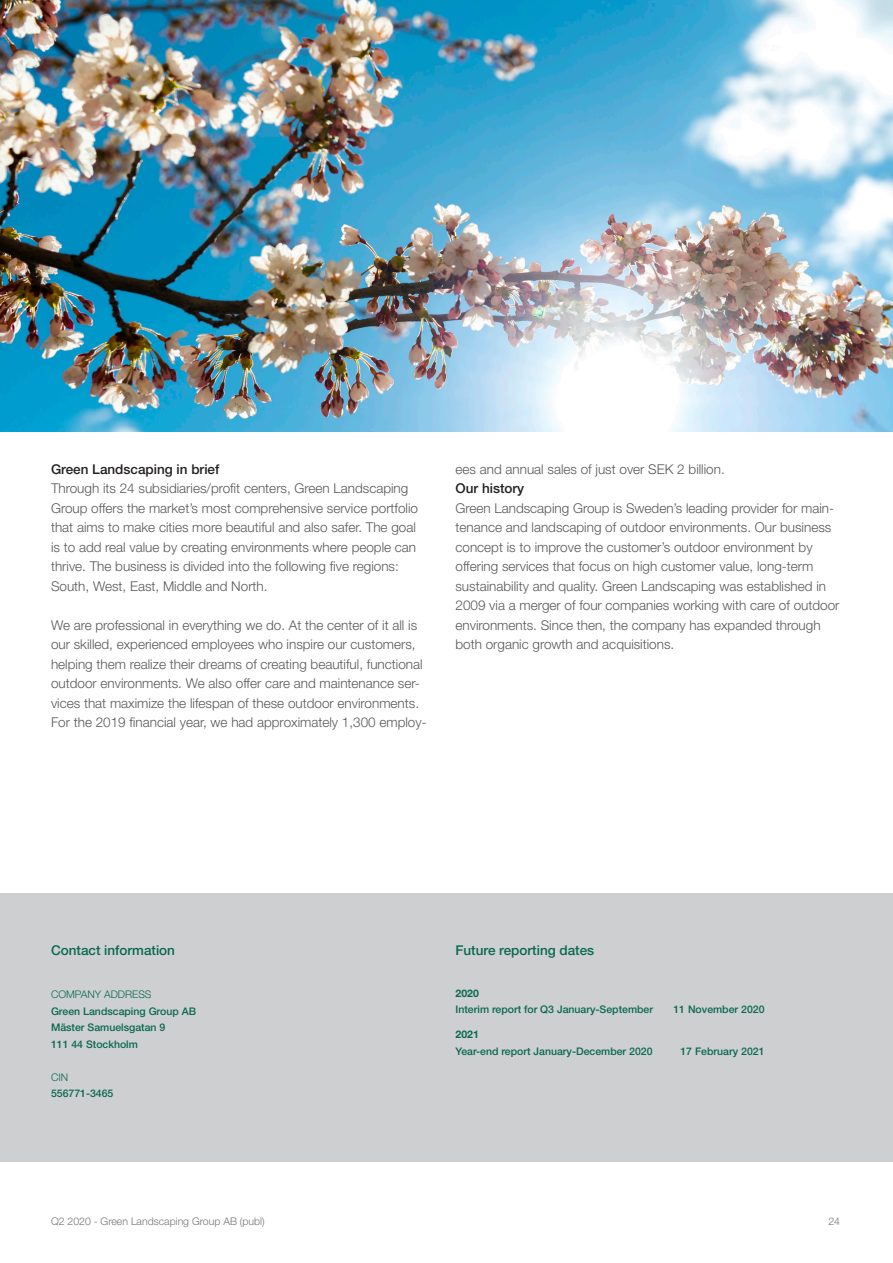
<style>
.page{position:relative;width:893px;height:1263px;background:#fff}
.page>*{position:absolute;margin:0;border:0;box-sizing:border-box;transform-origin:0 0}
.Brödtext{font:300 13.5px/19.5px "Helvetica Neue LT Std";color:#57585a}
.Mellanrubrik__9_pkt{font:500 13.5px "Helvetica Neue LT Std";color:#08694e}
.Mellanrubrik__9_pkt-2{font:500 13.5px "Helvetica Neue LT Std";color:#231f20}
.Brödtext-2{font:500 10.5px/16.5px "Helvetica Neue LT Std";color:#08694e}
.t1{font:300 10.5px "Helvetica Neue LT Std";color:#727477}
.Mellanrubrik__9_pkt-3{font:300 10.5px "Helvetica Neue LT Std";color:#08694e}
.s1{font-weight:700}
</style>
<div class="page">
<div style="left:0;top:893px;width:893px;height:268px;background:#cecfd1"></div>
<img style="left:0;top:0;width:893px;height:432px">
<p class="Mellanrubrik__9_pkt-2" style="left:51px;top:461px;width:170px">Green Landscaping in brief</p>
<p class="Brödtext" style="left:51px;top:478px;width:369px">Through its 24 subsidiaries/profit centers, Green Landscaping Group offers the market’s most comprehensive service portfolio that aims to make cities more beautiful and also safer. The goal is to add real value by creating environments where people can thrive. The business is divided into the following five regions:<br>South, West, East, Middle and North.</p>
<p class="Brödtext" style="left:51px;top:615px;width:377px">We are professional in everything we do. At the center of it all is our skilled, experienced employees who inspire our customers, helping them realize their dreams of creating beautiful, functional outdoor environments. We also offer care and maintenance ser&shy;vices that maximize the lifespan of these outdoor environments.<br>For the 2019 financial year, we had approximately 1,300 employ-</p>
<p class="Brödtext" style="left:455px;top:459px;width:271px">ees and annual sales of just over SEK 2 billion.</p>
<p class="Mellanrubrik__9_pkt-2" style="left:455px;top:480px;width:70px">Our history</p>
<p class="Brödtext" style="left:455px;top:498px;width:385px">Green Landscaping Group is Sweden’s leading provider for main&shy;tenance and landscaping of outdoor environments. Our business concept is to improve the customer’s outdoor environment by offering services that focus on high customer value, long-term sustainability and quality. Green Landscaping was established in 2009 via a merger of four companies working with care of outdoor environments. Since then, the company has expanded through both organic growth and acquisitions.</p>
<p class="Mellanrubrik__9_pkt" style="left:51px;top:942px;width:126px">Contact information</p>
<p class="Mellanrubrik__9_pkt" style="left:455px;top:942px;width:140px">Future reporting dates</p>
<p class="Brödtext-2" style="left:455px;top:984px;width:199px"><span class="s1">2020<br></span>Interim report for Q3 January-September</p>
<p class="Mellanrubrik__9_pkt-3" style="left:51px;top:988px;width:102px">COMPANY ADDRESS</p>
<p class="Brödtext-2" style="left:51px;top:1003px;width:147px">Green Landscaping Group AB</p>
<p class="Brödtext-2" style="left:51px;top:1019px;width:116px">Mäster Samuelsgatan 9</p>
<p class="Brödtext-2" style="left:51px;top:1036px;width:88px">111 44 Stockholm</p>
<p class="Mellanrubrik__9_pkt-3" style="left:51px;top:1071px;width:19px">CIN</p>
<p class="Brödtext-2" style="left:51px;top:1085px;width:64px">556771-3465</p>
<p class="Brödtext-2" style="left:455px;top:1026px;width:199px"><span class="s1">2021<br></span>Year-end report January-December 2020</p>
<p class="Brödtext-2" style="left:673px;top:1001px;width:93px">11 November 2020</p>
<p class="Brödtext-2" style="left:680px;top:1042px;width:86px">17 February 2021</p>
<p class="t1" style="left:51px;top:1214px;width:215px">Q2 2020 - Green Landscaping Group AB (publ)</p>
<p class="t1" style="left:828px;top:1214px;width:13px">24</p>
</div>
